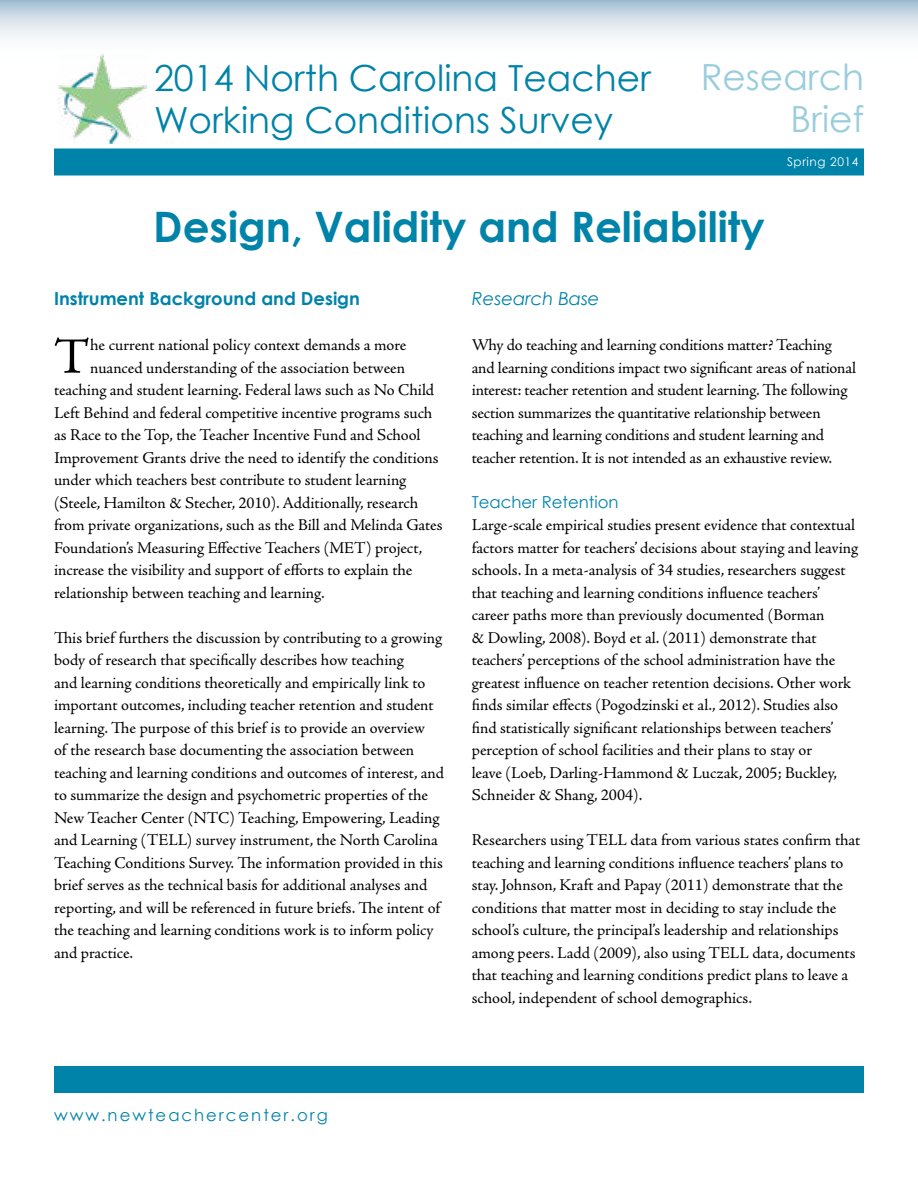
<style>
.page{position:relative;width:918px;height:1188px;background:#fff}
.page>*{position:absolute;margin:0;border:0;box-sizing:border-box;transform-origin:0 0}
.t1{font:50.85px "Adobe Jenson Pro";color:#000}
.t2{font:700 42px "Century Gothic";color:#0083a9}
.t3{font:36px/42px "Century Gothic";color:#0083a9}
.t4{font:36px/42px "Century Gothic";color:#99cddd;text-align:right}
.t5{font:700 18px "Century Gothic";color:#0083a9}
.t6{font:italic 18px "Century Gothic";color:#0083a9}
.t7{font:16.5px/22.5px "Adobe Jenson Pro";letter-spacing:-.005em;color:#000}
.t8{font:16.5px "Century Gothic";letter-spacing:.12em;color:#0083a9}
.t9{font:16.5px "Century Gothic";color:#0083a9}
.t10{font:12px "Century Gothic";letter-spacing:.05em;color:#fff}
</style>
<div class="page">
<div style="left:54px;top:1066px;width:810px;height:28px;background:#0083a9"></div>
<svg style="left:0;top:0;width:918px;height:38px"></svg>
<div style="left:54px;top:148px;width:810px;height:28px;background:#0083a9;border:2px solid #0083a9"></div>
<img style="left:57px;top:54px;width:90px;height:89px">
<h3 class="t3" style="left:154px;top:56px;width:498px">2014 North Carolina Teacher<br>Working Conditions Survey</h3>
<h3 class="t4" style="left:701px;top:56px;width:165px">Research<br>Brief</h3>
<p class="t10" style="left:787px;top:153px;width:73px">Spring 2014</p>
<h2 class="t2" style="left:153px;top:195px;width:613px">Design, Validity and Reliability</h2>
<p class="t5" style="left:54px;top:285px;width:307px">Instrument Background and Design</p>
<h1 class="t1" style="left:54px;top:328px;width:38px">T</h1>
<p class="t7" style="left:90px;top:334px;width:318px">he current national policy context demands a more</p>
<p class="t7" style="left:90px;top:356px;width:316px">nuanced understanding of the association between</p>
<p class="t7" style="left:54px;top:379px;width:382px">teaching and student learning. Federal laws such as No Child</p>
<p class="t7" style="left:54px;top:402px;width:380px">Left Behind and federal competitive incentive programs such</p>
<p class="t7" style="left:54px;top:424px;width:368px">as Race to the Top, the Teacher Incentive Fund and School</p>
<p class="t7" style="left:54px;top:447px;width:386px">Improvement Grants drive the need to identify the conditions</p>
<p class="t7" style="left:54px;top:469px;width:354px">under which teachers best contribute to student learning</p>
<p class="t7" style="left:54px;top:492px;width:366px">(Steele, Hamilton &amp; Stecher, 2010). Additionally, research</p>
<p class="t7" style="left:54px;top:514px;width:390px">from private organizations, such as the Bill and Melinda Gates</p>
<p class="t7" style="left:54px;top:537px;width:370px">Foundation’s Measuring Effective Teachers (MET) project,</p>
<p class="t7" style="left:54px;top:559px;width:360px">increase the visibility and support of efforts to explain the</p>
<p class="t7" style="left:54px;top:582px;width:272px">relationship between teaching and learning.</p>
<p class="t7" style="left:54px;top:627px;width:392px">This brief furthers the discussion by contributing to a growing body of research that specifically describes how teaching<br>and learning conditions theoretically and empirically link to important outcomes, including teacher retention and student learning. The purpose of this brief is to provide an overview<br>of the research base documenting the association between teaching and learning conditions and outcomes of interest, and to summarize the design and psychometric properties of the New Teacher Center (NTC) Teaching, Empowering, Leading and Learning (TELL) survey instrument, the North Carolina Teaching Conditions Survey. The information provided in this brief serves as the technical basis for additional analyses and reporting, and will be referenced in future briefs. The intent of the teaching and learning conditions work is to inform policy and practice.</p>
<p class="t6" style="left:472px;top:286px;width:129px">Research Base</p>
<p class="t7" style="left:472px;top:334px;width:386px">Why do teaching and learning conditions matter? Teaching and learning conditions impact two significant areas of national interest: teacher retention and student learning. The following section summarizes the quantitative relationship between teaching and learning conditions and student learning and teacher retention. It is not intended as an exhaustive review.</p>
<p class="t9" style="left:472px;top:490px;width:148px">Teacher Retention</p>
<p class="t7" style="left:472px;top:514px;width:388px">Large-scale empirical studies present evidence that contextual factors matter for teachers’ decisions about staying and leaving schools. In a meta-analysis of 34 studies, researchers suggest that teaching and learning conditions influence teachers’ career paths more than previously documented (Borman<br>&amp; Dowling, 2008). Boyd et al. (2011) demonstrate that teachers’ perceptions of the school administration have the greatest influence on teacher retention decisions. Other work finds similar effects (Pogodzinski et al., 2012). Studies also find statistically significant relationships between teachers’ perception of school facilities and their plans to stay or<br>leave (Loeb, Darling-Hammond &amp; Luczak, 2005; Buckley, Schneider &amp; Shang, 2004).</p>
<p class="t7" style="left:472px;top:829px;width:390px">Researchers using TELL data from various states confirm that teaching and learning conditions influence teachers’ plans to stay. Johnson, Kraft and Papay (2011) demonstrate that the conditions that matter most in deciding to stay include the school’s culture, the principal’s leadership and relationships among peers. Ladd (2009), also using TELL data, documents that teaching and learning conditions predict plans to leave a school, independent of school demographics.</p>
<p class="t8" style="left:54px;top:1104px;width:275px">www.newteachercenter.org</p>
</div>
